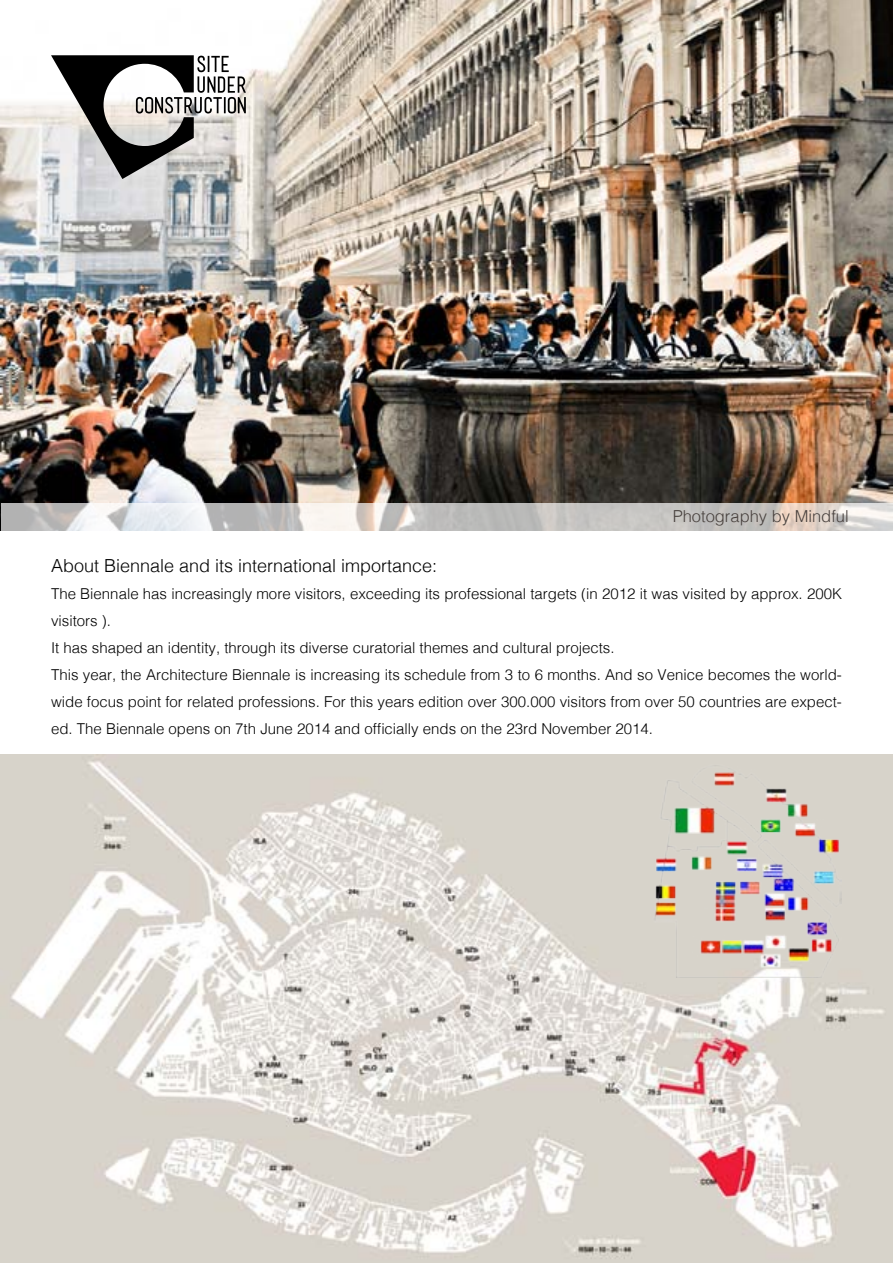
<style>
.page{position:relative;width:893px;height:1263px;background:#fff}
.page>*{position:absolute;margin:0;border:0;box-sizing:border-box;transform-origin:0 0}
.t1{font:300 18px "Helvetica";color:#000}
.t2{font:300 16.5px "Helvetica";color:#47403d}
.t3{font:300 15px/27px "Helvetica";color:#000}
</style>
<div class="page">
<img style="left:0;top:755px;width:893px;height:508px">
<img style="left:0;top:0;width:893px;height:530px">
<svg style="left:2px;top:502px;width:891px;height:28px;background:#cac8c5"></svg>
<img style="left:651px;top:755px;width:191px;height:222px">
<svg style="left:51px;top:55px;width:195px;height:124px"></svg>
<p class="t2" style="left:673px;top:502px;width:178px">Photography by Mindful</p>
<p class="t1" style="left:51px;top:550px;width:388px">About Biennale and its international importance:</p>
<p class="t3" style="left:51px;top:579px;width:792px">The Biennale has increasingly more visitors, exceeding its professional targets (in 2012 it was visited by approx. 200K visitors ).<br>It has shaped an identity, through its diverse curatorial themes and cultural projects.<br>This year, the Architecture Biennale is increasing its schedule from 3 to 6 months. And so Venice becomes the world&shy;wide focus point for related professions. For this years edition over 300.000 visitors from over 50 countries are expect&shy;ed. The Biennale opens on 7th June 2014 and officially ends on the 23rd November 2014.</p>
</div>
